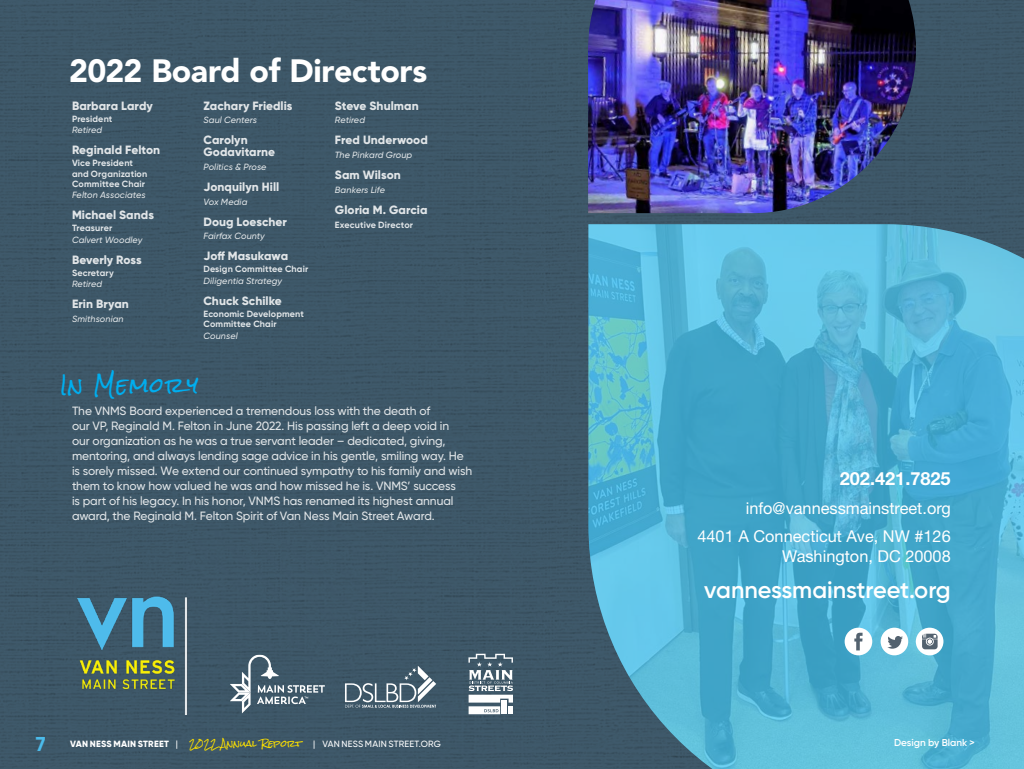
<style>
.page{position:relative;width:1024px;height:769px;background:#fff}
.page>*{position:absolute;margin:0;border:0;box-sizing:border-box;transform-origin:0 0}
.t1{font:900 32px "Avenir LT Std";letter-spacing:-.01em;color:#fff}
.t2{font:600 23.6px "Gilroy";color:#fff}
.t3{font:20px "Rock Salt";letter-spacing:.065em;color:#00aeef}
.t4{font:700 20px "Gilroy";color:#4bbbeb}
.t5{font:700 18.1px "Helvetica Neue LT Std";color:#fff}
.t6{font:16.3px/28.1px "Helvetica Neue LT Std";color:#fff;text-align:right}
.t7{font:500 12px/15px "Gilroy";letter-spacing:-.01em;color:#fff}
.t8{font:800 12px/12px "Gilroy";letter-spacing:.005em;color:#fff}
.t9{font:600 10px "Gilroy";color:#fff}
.t10{font:italic 500 9px "Gilroy";letter-spacing:.01em;color:#fff}
.t11{font:700 9px/10px "Gilroy";letter-spacing:.015em;color:#fff}
.t12{font:500 9px "Gilroy";letter-spacing:.02em;color:#fff}
.s1{font-weight:800}
.s2{font-family:"Rock Salt";font-weight:400;color:#fbdf01}
</style>
<div class="page">
<div style="left:0;top:0;width:1024px;height:768px;background:#3d5767"></div>
<img style="left:588px;top:224px;width:436px;height:544px">
<svg style="left:161px;top:644px;width:275px;height:120px"></svg>
<svg style="left:468px;top:653px;width:45px;height:60px"></svg>
<svg style="left:845px;top:627px;width:27px;height:28px"></svg>
<svg style="left:881px;top:627px;width:27px;height:28px"></svg>
<svg style="left:916px;top:627px;width:27px;height:28px"></svg>
<img style="left:588px;top:0;width:328px;height:213px">
<img style="left:72px;top:592px;width:124px;height:122px">
<h1 class="t1" style="left:69px;top:51px;width:360px">2022 Board of Directors</h1>
<p class="t8" style="left:72px;top:99px;width:82px">Barbara Lardy</p>
<p class="t11" style="left:72px;top:113px;width:42px">President</p>
<p class="t10" style="left:72px;top:124px;width:32px">Retired</p>
<p class="t8" style="left:72px;top:144px;width:90px">Reginald Felton</p>
<p class="t11" style="left:72px;top:158px;width:77px">Vice President and Organization<br>Committee Chair</p>
<p class="t10" style="left:72px;top:189px;width:75px">Felton Associates</p>
<p class="t8" style="left:72px;top:208px;width:83px">Michael Sands</p>
<p class="t11" style="left:72px;top:223px;width:42px">Treasurer</p>
<p class="t10" style="left:72px;top:234px;width:72px">Calvert Woodley</p>
<p class="t8" style="left:72px;top:253px;width:71px">Beverly Ross</p>
<p class="t11" style="left:72px;top:267px;width:43px">Secretary</p>
<p class="t10" style="left:72px;top:278px;width:32px">Retired</p>
<p class="t8" style="left:72px;top:298px;width:58px">Erin Bryan</p>
<p class="t10" style="left:72px;top:313px;width:53px">Smithsonian</p>
<p class="t8" style="left:203px;top:99px;width:91px">Zachary Friedlis</p>
<p class="t10" style="left:203px;top:114px;width:55px">Saul Centers</p>
<p class="t8" style="left:203px;top:134px;width:73px">Carolyn<br>Godavitarne</p>
<p class="t10" style="left:203px;top:161px;width:65px">Politics &amp; Prose</p>
<p class="t8" style="left:203px;top:180px;width:77px">Jonquilyn Hill</p>
<p class="t10" style="left:203px;top:196px;width:45px">Vox Media</p>
<p class="t8" style="left:203px;top:215px;width:85px">Doug Loescher</p>
<p class="t10" style="left:203px;top:230px;width:63px">Fairfax County</p>
<p class="t8" style="left:203px;top:250px;width:86px">Joff Masukawa</p>
<p class="t11" style="left:203px;top:264px;width:106px">Design Committee Chair</p>
<p class="t10" style="left:203px;top:275px;width:80px">Diligentia Strategy</p>
<p class="t8" style="left:203px;top:294px;width:80px">Chuck Schilke</p>
<p class="t11" style="left:203px;top:308px;width:102px">Economic Development<br>Committee Chair</p>
<p class="t10" style="left:203px;top:329px;width:36px">Counsel</p>
<p class="t8" style="left:335px;top:99px;width:85px">Steve Shulman</p>
<p class="t10" style="left:335px;top:114px;width:32px">Retired</p>
<p class="t8" style="left:335px;top:134px;width:94px">Fred Underwood</p>
<p class="t10" style="left:335px;top:149px;width:79px">The Pinkard Group</p>
<p class="t8" style="left:335px;top:168px;width:67px">Sam Wilson</p>
<p class="t10" style="left:335px;top:184px;width:52px">Bankers Life</p>
<p class="t8" style="left:335px;top:203px;width:94px">Gloria M. Garcia</p>
<p class="t11" style="left:335px;top:219px;width:80px">Executive Director</p>
<h3 class="t3" style="left:60px;top:374px;width:140px">In Memory</h3>
<p class="t7" style="left:72px;top:402px;width:402px">The VNMS Board experienced a tremendous loss with the death of<br>our VP, Reginald M. Felton in June 2022. His passing left a deep void in<br>our organization as he was a true servant leader – dedicated, giving, mentoring, and always lending sage advice in his gentle, smiling way. He is sorely missed. We extend our continued sympathy to his family and wish them to know how valued he was and how missed he is. VNMS’ success<br>is part of his legacy. In his honor, VNMS has renamed its highest annual award, the Reginald M. Felton Spirit of Van Ness Main Street Award.</p>
<h3 class="t5" style="left:840px;top:467px;width:113px">202.421.7825</h3>
<h3 class="t6" style="left:697px;top:493px;width:255px">info@vannessmainstreet.org<br>4401 A Connecticut Ave, NW #126</h3>
<h3 class="t6" style="left:782px;top:541px;width:170px">Washington, DC 20008</h3>
<h2 class="t2" style="left:704px;top:575px;width:248px">vannessmainstreet.org</h2>
<h3 class="t4" style="left:36px;top:730px;width:11px">7</h3>
<p class="t12" style="left:70px;top:737px;width:372px"><span class="s1">VAN NESS MAIN STREET</span> | <span class="s2">2022 Annual Report</span> | VAN NESS MAIN STREET.ORG</p>
<p class="t9" style="left:894px;top:735px;width:82px">Design by Blank &gt;</p>
</div>
